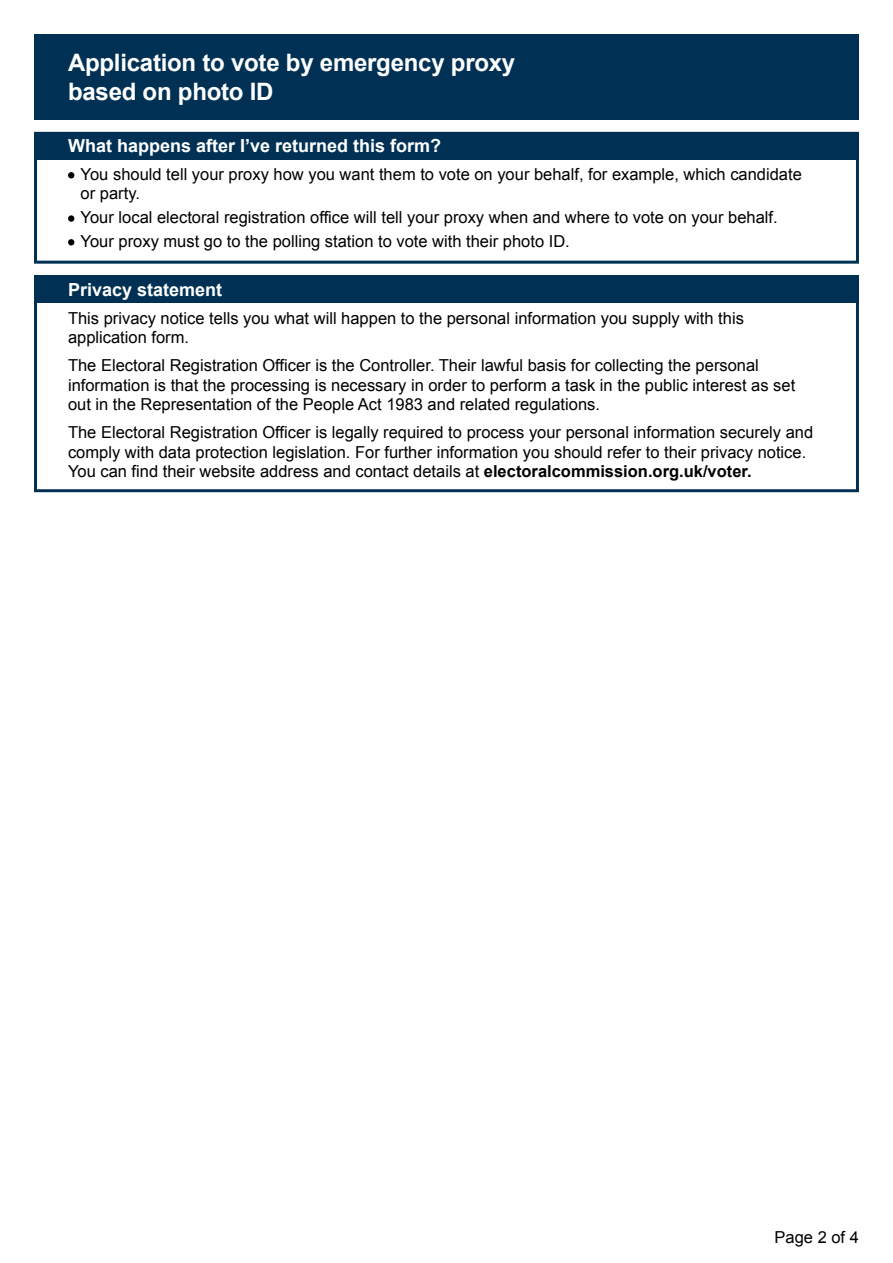
<style>
.page{position:relative;width:893px;height:1263px;background:#fff}
.page>*{position:absolute;margin:0;border:0;box-sizing:border-box;transform-origin:0 0}
.t1{font:700 24px/28.8px "Arial";letter-spacing:-.01em;color:#fff}
.t2{font:700 18px "Arial";color:#fff}
.t3{font:16.5px/19.5px "Arial";color:#000}
.s1{font-weight:700}
</style>
<div class="page">
<div style="left:34px;top:34px;width:825px;height:85px;background:#003154"></div>
<div style="left:34px;top:132px;width:825px;height:132px;border:3px solid #003154"></div>
<div style="left:34px;top:132px;width:825px;height:27px;background:#003154"></div>
<svg style="left:68px;top:172px;width:6px;height:6px"></svg>
<div style="left:68px;top:215px;width:6px;height:7px;background:#000;border-radius:50%"></div>
<svg style="left:68px;top:239px;width:6px;height:6px"></svg>
<div style="left:34px;top:275px;width:825px;height:217px;border:3px solid #003154"></div>
<div style="left:34px;top:275px;width:825px;height:28px;background:#003154"></div>
<h1 class="t1" style="left:68px;top:49px;width:449px">Application to vote by emergency proxy based on photo ID</h1>
<p class="t2" style="left:68px;top:134px;width:375px">What happens after I’ve returned this form?</p>
<p class="t3" style="left:81px;top:165px;width:723px">You should tell your proxy how you want them to vote on your behalf, for example, which candidate or party.</p>
<p class="t3" style="left:81px;top:206px;width:699px;line-height:23.7px">Your local electoral registration office will tell your proxy when and where to vote on your behalf.<br>Your proxy must go to the polling station to vote with their photo ID.</p>
<p class="t2" style="left:68px;top:277px;width:156px">Privacy statement</p>
<p class="t3" style="left:68px;top:308px;width:677px">This privacy notice tells you what will happen to the personal information you supply with this application form.</p>
<p class="t3" style="left:68px;top:356px;width:729px">The Electoral Registration Officer is the Controller. Their lawful basis for collecting the personal information is that the processing is necessary in order to perform a task in the public interest as set out in the Representation of the People Act 1983 and related regulations.</p>
<p class="t3" style="left:68px;top:423px;width:747px">The Electoral Registration Officer is legally required to process your personal information securely and comply with data protection legislation. For further information you should refer to their privacy notice.<br>You can find their website address and contact details at <span class="s1">electoralcommission.org.uk/voter.</span></p>
<p class="t3" style="left:774px;top:1228px;width:86px">Page 2 of 4</p>
</div>
